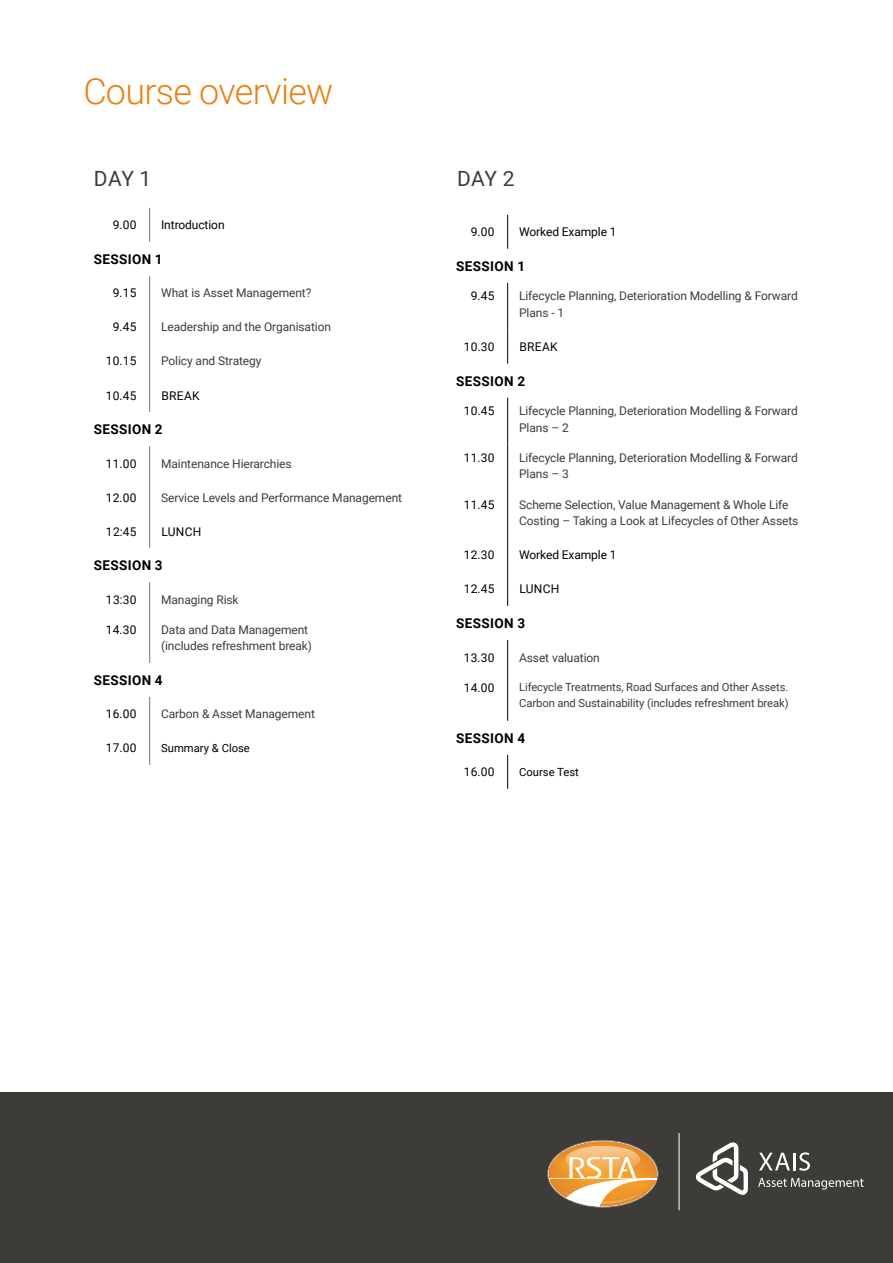
<style>
.page{position:relative;width:893px;height:1263px;background:#fff}
.page>*{position:absolute;margin:0;border:0;box-sizing:border-box;transform-origin:0 0}
.t1{font:300 36px "Roboto";letter-spacing:-.02em;color:#ea8215}
.t2{font:21px "Roboto";color:#3e3c38}
.t3{font:700 13.5px "Roboto";letter-spacing:.025em;color:#000}
.t4{font:12px/16.5px "Roboto";letter-spacing:-.01em;color:#3e3c38}
.t5{font:12px "Roboto";letter-spacing:.025em;color:#000}
.t6{font:12px "Roboto";letter-spacing:-.01em;color:#000}
.t7{font:11.25px/16.5px "Roboto";letter-spacing:-.01em;color:#3e3c38}
.t8{font:11.25px "Roboto";color:#000}
</style>
<div class="page">
<div style="left:0;top:1093px;width:893px;height:170px;background:#3e3c38"></div>
<svg style="left:547px;top:1140px;width:111px;height:68px"></svg>
<hr style="left:679px;top:1133px;width:1px;height:77px;background:#fff">
<svg style="left:696px;top:1142px;width:52px;height:53px"></svg>
<svg style="left:759px;top:1152px;width:51px;height:19px"></svg>
<svg style="left:758px;top:1178px;width:106px;height:11px"></svg>
<hr style="left:149px;top:208px;width:1px;height:34px;background:#787774">
<hr style="left:149px;top:276px;width:1px;height:34px;background:#787774">
<hr style="left:149px;top:310px;width:1px;height:34px;background:#787774">
<hr style="left:149px;top:344px;width:1px;height:34px;background:#787774">
<hr style="left:149px;top:378px;width:1px;height:34px;background:#787774">
<hr style="left:149px;top:446px;width:1px;height:34px;background:#787774">
<hr style="left:149px;top:480px;width:1px;height:34px;background:#787774">
<hr style="left:149px;top:514px;width:1px;height:34px;background:#787774">
<hr style="left:149px;top:582px;width:1px;height:34px;background:#787774">
<hr style="left:149px;top:616px;width:1px;height:47px;background:#787774">
<hr style="left:149px;top:697px;width:1px;height:34px;background:#787774">
<hr style="left:149px;top:731px;width:1px;height:34px;background:#787774">
<hr style="left:507px;top:215px;width:1px;height:34px;background:#000">
<hr style="left:507px;top:283px;width:1px;height:47px;background:#000">
<hr style="left:507px;top:330px;width:1px;height:34px;background:#000">
<hr style="left:507px;top:398px;width:1px;height:46px;background:#000">
<hr style="left:507px;top:444px;width:1px;height:47px;background:#000">
<hr style="left:507px;top:491px;width:1px;height:47px;background:#000">
<hr style="left:507px;top:538px;width:1px;height:34px;background:#000">
<hr style="left:507px;top:572px;width:1px;height:34px;background:#000">
<hr style="left:507px;top:640px;width:1px;height:34px;background:#000">
<hr style="left:507px;top:674px;width:1px;height:47px;background:#000">
<hr style="left:507px;top:755px;width:1px;height:34px;background:#000">
<h1 class="t1" style="left:83px;top:66px;width:252px">Course overview</h1>
<h2 class="t2" style="left:94px;top:164px;width:59px">DAY 1</h2>
<p class="t5" style="left:113px;top:217px;width:25px">9.00</p>
<p class="t6" style="left:161px;top:217px;width:65px">Introduction</p>
<p class="t3" style="left:94px;top:250px;width:70px">SESSION 1</p>
<p class="t5" style="left:113px;top:285px;width:25px">9.15</p>
<p class="t4" style="left:161px;top:284px;width:152px">What is Asset Management?</p>
<p class="t5" style="left:113px;top:319px;width:25px">9.45</p>
<p class="t4" style="left:161px;top:318px;width:171px">Leadership and the Organisation</p>
<p class="t5" style="left:106px;top:353px;width:33px">10.15</p>
<p class="t4" style="left:161px;top:352px;width:102px">Policy and Strategy</p>
<p class="t5" style="left:106px;top:387px;width:33px">10.45</p>
<p class="t5" style="left:161px;top:387px;width:40px">BREAK</p>
<p class="t3" style="left:94px;top:420px;width:70px">SESSION 2</p>
<p class="t5" style="left:106px;top:455px;width:33px">11.00</p>
<p class="t4" style="left:161px;top:455px;width:132px">Maintenance Hierarchies</p>
<p class="t5" style="left:106px;top:489px;width:33px">12.00</p>
<p class="t4" style="left:161px;top:489px;width:242px">Service Levels and Performance Management</p>
<p class="t5" style="left:106px;top:523px;width:32px">12:45</p>
<p class="t5" style="left:161px;top:523px;width:42px">LUNCH</p>
<p class="t3" style="left:94px;top:556px;width:70px">SESSION 3</p>
<p class="t5" style="left:106px;top:591px;width:32px">13:30</p>
<p class="t4" style="left:161px;top:591px;width:79px">Managing Risk</p>
<p class="t5" style="left:106px;top:621px;width:33px">14.30</p>
<p class="t4" style="left:161px;top:621px;width:152px">Data and Data Management (includes refreshment break)</p>
<p class="t3" style="left:94px;top:671px;width:70px">SESSION 4</p>
<p class="t5" style="left:106px;top:706px;width:33px">16.00</p>
<p class="t4" style="left:161px;top:705px;width:155px">Carbon &amp; Asset Management</p>
<p class="t5" style="left:106px;top:740px;width:33px">17.00</p>
<p class="t8" style="left:161px;top:740px;width:90px">Summary &amp; Close</p>
<h2 class="t2" style="left:457px;top:164px;width:59px">DAY 2</h2>
<p class="t5" style="left:471px;top:224px;width:25px">9.00</p>
<p class="t6" style="left:519px;top:224px;width:99px">Worked Example 1</p>
<p class="t3" style="left:456px;top:257px;width:70px">SESSION 1</p>
<p class="t5" style="left:471px;top:288px;width:25px">9.45</p>
<p class="t4" style="left:519px;top:287px;width:280px">Lifecycle Planning, Deterioration Modelling &amp; Forward<br>Plans - 1</p>
<p class="t5" style="left:464px;top:338px;width:33px">10.30</p>
<p class="t5" style="left:519px;top:338px;width:40px">BREAK</p>
<p class="t3" style="left:456px;top:371px;width:70px">SESSION 2</p>
<p class="t5" style="left:464px;top:402px;width:33px">10.45</p>
<p class="t4" style="left:519px;top:402px;width:280px">Lifecycle Planning, Deterioration Modelling &amp; Forward<br>Plans – 2</p>
<p class="t5" style="left:464px;top:449px;width:33px">11.30</p>
<p class="t4" style="left:519px;top:449px;width:280px">Lifecycle Planning, Deterioration Modelling &amp; Forward<br>Plans – 3</p>
<p class="t5" style="left:464px;top:496px;width:33px">11.45</p>
<p class="t4" style="left:519px;top:496px;width:281px">Scheme Selection, Value Management &amp; Whole Life<br>Costing – Taking a Look at Lifecycles of Other Assets</p>
<p class="t5" style="left:464px;top:547px;width:33px">12.30</p>
<p class="t6" style="left:519px;top:547px;width:99px">Worked Example 1</p>
<p class="t5" style="left:464px;top:581px;width:33px">12.45</p>
<p class="t5" style="left:519px;top:581px;width:42px">LUNCH</p>
<p class="t3" style="left:456px;top:614px;width:70px">SESSION 3</p>
<p class="t5" style="left:464px;top:649px;width:33px">13.30</p>
<p class="t4" style="left:519px;top:648px;width:82px">Asset valuation</p>
<p class="t5" style="left:464px;top:679px;width:33px">14.00</p>
<p class="t7" style="left:519px;top:678px;width:271px">Lifecycle Treatments, Road Surfaces and Other Assets.<br>Carbon and Sustainability (includes refreshment break)</p>
<p class="t3" style="left:456px;top:729px;width:70px">SESSION 4</p>
<p class="t5" style="left:464px;top:764px;width:33px">16.00</p>
<p class="t8" style="left:519px;top:764px;width:61px">Course Test</p>
</div>
